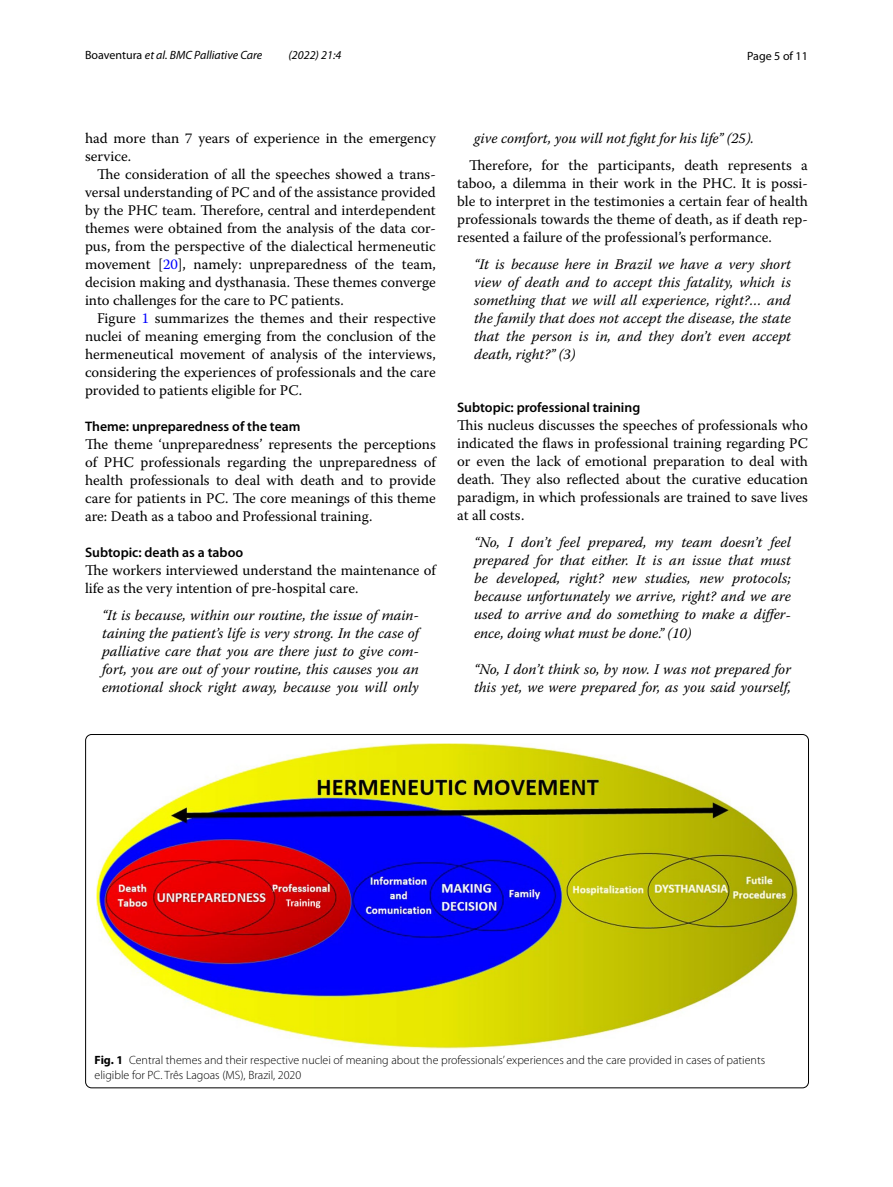
<style>
.page{position:relative;width:893px;height:1187px;background:#fff}
.page>*{position:absolute;margin:0;border:0;box-sizing:border-box;transform-origin:0 0}
.t1{font:14.7px/18px "Warnock Pro";color:#000;text-align:justify}
.t2{font:italic 14.7px/18px "Warnock Pro";color:#000;text-align:justify}
.t3{font:600 13.8px "Myriad Pro";color:#000}
.t4{font:300 12px/15px "Myriad Pro";color:#000}
.t5{font:italic 12px "Myriad Pro";color:#000}
.t6{font:12px "Myriad Pro";color:#000}
.s1{font-style:normal}
.s2{color:#00f}
.s3{font-weight:700}
</style>
<div class="page">
<img style="left:97px;top:743px;width:700px;height:305px">
<p class="t5" style="left:85px;top:48px;width:179px"><span class="s1">Boaventura</span> et al. BMC Palliative Care</p>
<p class="t5" style="left:289px;top:48px;width:54px">(2022) 21:4</p>
<p class="t6" style="left:747px;top:48px;width:62px">Page 5 of 11</p>
<p class="t1" style="left:85px;top:128px;width:352px">had more than 7 years of experience in the emergency service.</p>
<p class="t1" style="left:85px;top:164px;width:352px;text-indent:12px">The consideration of all the speeches showed a trans&shy;versal understanding of PC and of the assistance provided by the PHC team. Therefore, central and interdependent themes were obtained from the analysis of the data cor&shy;pus, from the perspective of the dialectical hermeneutic movement [<span class="s2">20</span>], namely: unpreparedness of the team, decision making and dysthanasia. These themes converge into challenges for the care to PC patients.</p>
<p class="t1" style="left:85px;top:308px;width:352px;text-indent:12px">Figure <span class="s2">1</span> summarizes the themes and their respective nuclei of meaning emerging from the conclusion of the hermeneutical movement of analysis of the interviews, considering the experiences of professionals and the care provided to patients eligible for PC.</p>
<p class="t3" style="left:85px;top:417px;width:217px">Theme: unpreparedness of the team</p>
<p class="t1" style="left:85px;top:434px;width:352px">The theme ‘unpreparedness’ represents the perceptions of PHC professionals regarding the unpreparedness of health professionals to deal with death and to provide care for patients in PC. The core meanings of this theme are: Death as a taboo and Professional training.</p>
<p class="t3" style="left:85px;top:543px;width:160px">Subtopic: death as a taboo</p>
<p class="t1" style="left:85px;top:560px;width:352px">The workers interviewed understand the maintenance of life as the very intention of pre-hospital care.</p>
<p class="t2" style="left:102px;top:606px;width:318px">“It is because, within our routine, the issue of main&shy;taining the patient’s life is very strong. In the case of palliative care that you are there just to give com&shy;fort, you are out of your routine, this causes you an emotional shock right away, because you will only</p>
<p class="t2" style="left:474px;top:128px;width:281px">give comfort, you will not fight for his life” (25).</p>
<p class="t1" style="left:457px;top:156px;width:352px;text-indent:12px">Therefore, for the participants, death represents a taboo, a dilemma in their work in the PHC. It is possi&shy;ble to interpret in the testimonies a certain fear of health professionals towards the theme of death, as if death rep&shy;resented a failure of the professional’s performance.</p>
<p class="t2" style="left:474px;top:255px;width:318px">“It is because here in Brazil we have a very short view of death and to accept this fatality, which is something that we will all experience, right?… and the family that does not accept the disease, the state that the person is in, and they don’t even accept death, right?” (3)</p>
<p class="t3" style="left:457px;top:398px;width:185px">Subtopic: professional training</p>
<p class="t1" style="left:457px;top:416px;width:352px">This nucleus discusses the speeches of professionals who indicated the flaws in professional training regarding PC or even the lack of emotional preparation to deal with death. They also reflected about the curative education paradigm, in which professionals are trained to save lives at all costs.</p>
<p class="t2" style="left:474px;top:533px;width:318px">“No, I don’t feel prepared, my team doesn’t feel prepared for that either. It is an issue that must be developed, right? new studies, new protocols; because unfortunately we arrive, right? and we are used to arrive and do something to make a differ&shy;ence, doing what must be done.” (10)</p>
<p class="t2" style="left:474px;top:660px;width:318px">“No, I don’t think so, by now. I was not prepared for this yet, we were prepared for, as you said yourself,</p>
<p class="t4" style="left:95px;top:1052px;width:672px"><span class="s3">Fig. 1</span> Central themes and their respective nuclei of meaning about the professionals’ experiences and the care provided in cases of patients eligible for PC. Três Lagoas (MS), Brazil, 2020</p>
</div>
